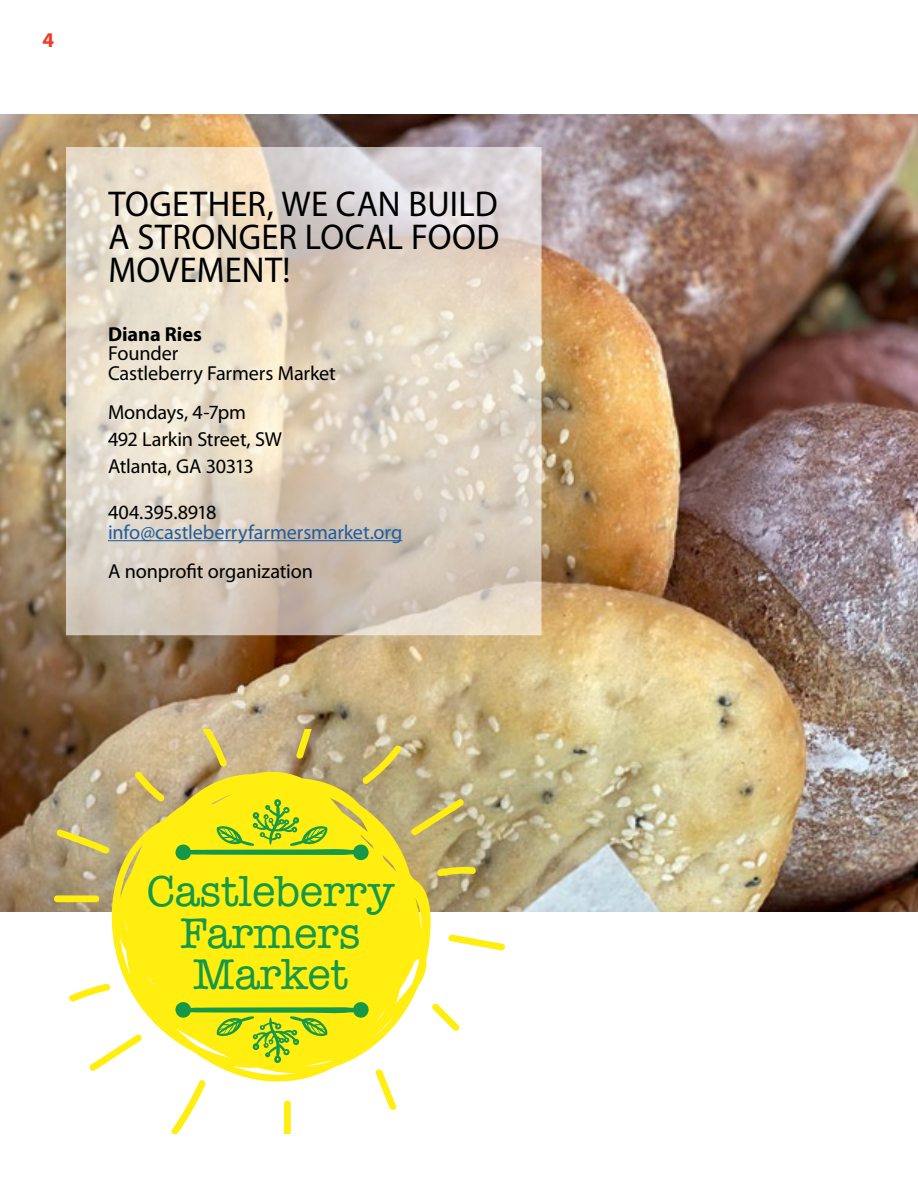
<style>
.page{position:relative;width:918px;height:1188px;background:#fff}
.page>*{position:absolute;margin:0;border:0;box-sizing:border-box;transform-origin:0 0}
.t1{font:44.25px/41.7px "American Typewriter";letter-spacing:-.005em;color:#159847;text-align:center}
.t2{font:36px/33px "Myriad Pro";letter-spacing:.01em;color:#000;text-align:justify;scale:.96 1}
.t3{font:700 21px "Myriad Pro";color:#ef3b23}
.t4{font:20.25px/27px "Myriad Pro";letter-spacing:-.01em;color:#000}
.t5{font:20.25px "Myriad Pro";letter-spacing:-.005em;color:#215e9e}
.t6{font:700 20.25px "Myriad Pro";color:#000}
</style>
<div class="page">
<img style="left:0;top:115px;width:918px;height:796px">
<svg style="left:66px;top:147px;width:476px;height:488px;background:#dfd4c4"></svg>
<hr style="left:108px;top:540px;width:294px;height:1px;background:#215e9e">
<svg style="left:103px;top:771px;width:334px;height:266px;background:#f2e234"></svg>
<svg style="left:409px;top:797px;width:57px;height:40px;background:#c0b166"></svg>
<svg style="left:435px;top:866px;width:42px;height:11px"></svg>
<svg style="left:448px;top:934px;width:57px;height:17px"></svg>
<svg style="left:430px;top:1002px;width:30px;height:31px"></svg>
<svg style="left:89px;top:1033px;width:55px;height:38px"></svg>
<svg style="left:69px;top:983px;width:43px;height:20px"></svg>
<svg style="left:54px;top:895px;width:46px;height:7px"></svg>
<svg style="left:55px;top:828px;width:57px;height:27px;background:#c5b66c"></svg>
<svg style="left:133px;top:770px;width:33px;height:33px"></svg>
<svg style="left:199px;top:729px;width:29px;height:39px"></svg>
<svg style="left:295px;top:729px;width:25px;height:31px"></svg>
<svg style="left:361px;top:744px;width:42px;height:42px;background:#c2b266"></svg>
<svg style="left:175px;top:799px;width:194px;height:61px;background:#cdd91e"></svg>
<svg style="left:170px;top:1002px;width:228px;height:132px"></svg>
<p class="t3" style="left:42px;top:26px;width:13px">4</p>
<h2 class="t2" style="left:108px;top:187px;width:409px">TOGETHER, WE CAN BUILD A STRONGER LOCAL FOOD MOVEMENT!</h2>
<p class="t6" style="left:108px;top:320px;width:95px">Diana Ries</p>
<p class="t4" style="left:108px;top:343px;width:229px;line-height:19.5px">Founder<br>Castleberry Farmers Market</p>
<p class="t4" style="left:108px;top:398px;width:176px">Mondays, 4-7pm<br>492 Larkin Street, SW<br>Atlanta, GA 30313</p>
<p class="t4" style="left:108px;top:499px;width:110px">404.395.8918</p>
<p class="t5" style="left:108px;top:519px;width:296px">info@castleberryfarmersmarket.org</p>
<p class="t4" style="left:108px;top:557px;width:207px">A nonprofit organization</p>
<h1 class="t1" style="left:147px;top:869px;width:249px">Castleberry<br>Farmers<br>Market</h1>
</div>
